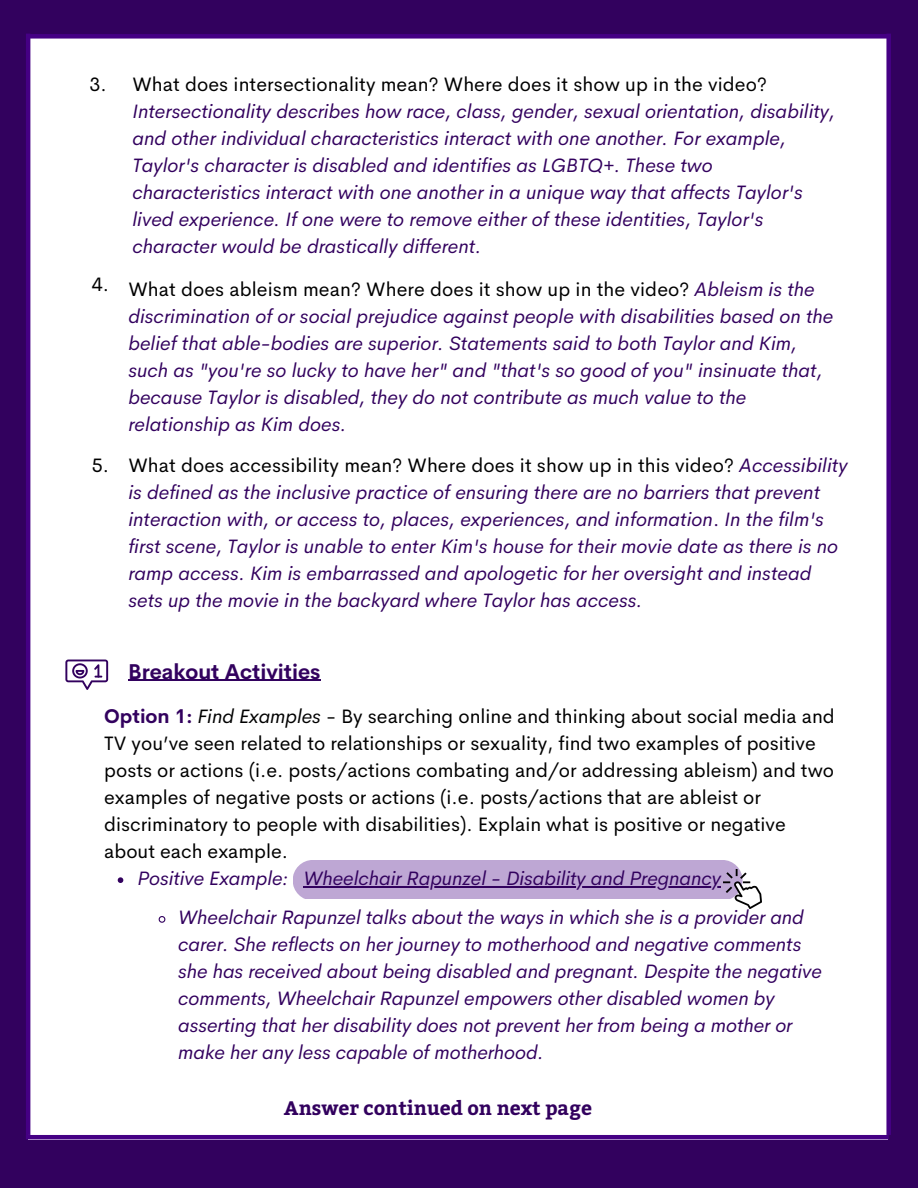
<style>
.page{position:relative;width:918px;height:1188px;background:#32015e}
.page>*{position:absolute;margin:0;border:0;box-sizing:border-box;transform-origin:0 0}
.t1{font:700 21px "Cerebri Sans";color:#32015e}
.t2{font:italic 19.5px/27px "Cerebri Sans";letter-spacing:.005em;color:#32015e}
.t3{font:19.5px/27px "Cerebri Sans";color:#000}
.t4{font:700 19.5px "Bitter";color:#32015e}
.s1{font-style:normal;color:#000}
.s2{font-style:normal}
.s3{font-weight:700;color:#32015e}
.s4{font-style:italic}
</style>
<div class="page">
<div style="left:28px;top:39px;width:860px;height:1100px;background:#fff"></div>
<hr style="left:26px;top:34px;width:4px;height:1101px;background:#450084">
<hr style="left:26px;top:1135px;width:863px;height:4px;background:#450084">
<div style="left:886px;top:34px;width:5px;height:1101px;background:#450084"></div>
<div style="left:29px;top:34px;width:860px;height:5px;background:#450084"></div>
<hr style="left:128px;top:680px;width:193px;height:1px;background:#32015e">
<svg style="left:65px;top:660px;width:43px;height:30px"></svg>
<div style="left:293px;top:860px;width:447px;height:39px;background:#bea7d4"></div>
<img style="left:724px;top:870px;width:38px;height:38px">
<svg style="left:118px;top:877px;width:5px;height:6px"></svg>
<hr style="left:304px;top:886px;width:417px;height:1px;background:#32015e">
<svg style="left:158px;top:916px;width:8px;height:7px"></svg>
<p class="t3" style="left:90px;top:70px;width:19px">3.</p>
<p class="t3" style="left:132px;top:70px;width:636px">What does intersectionality mean? Where does it show up in the video?</p>
<p class="t2" style="left:132px;top:97px;width:704px">Intersectionality describes how race, class, gender, sexual orientation, disability, and other individual characteristics interact with one another. For example, Taylor's character is disabled and identifies as LGBTQ+. These two characteristics interact with one another in a unique way that affects Taylor's lived experience. If one were to remove either of these identities, Taylor's character would be drastically different.</p>
<p class="t3" style="left:92px;top:271px;width:19px">4.</p>
<p class="t2" style="left:128px;top:276px;width:707px"><span class="s1">What does ableism mean? Where does it show up in the video?</span> Ableism is the discrimination of or social prejudice against people with disabilities based on the belief that able-bodies are superior. Statements said to both Taylor and Kim, such as "you're so lucky to have her" and "that's so good of you" insinuate that, because Taylor is disabled, they do not contribute as much value to the relationship as Kim does.</p>
<p class="t3" style="left:92px;top:452px;width:19px">5.</p>
<p class="t2" style="left:128px;top:452px;width:721px"><span class="s1">What does accessibility mean? Where does it show up in this video?</span> Accessibility is defined as the inclusive practice of ensuring there are no barriers that prevent interaction with, or access to, places, experiences, and information<span class="s2">.</span> In the film's first scene, Taylor is unable to enter Kim's house for their movie date as there is no ramp access. Kim is embarrassed and apologetic for her oversight and instead sets up the movie in the backyard where Taylor has access.</p>
<p class="t1" style="left:128px;top:658px;width:194px">Breakout Activities</p>
<p class="t3" style="left:104px;top:703px;width:732px"><span class="s3">Option 1:</span> <span class="s4">Find Examples</span> - By searching online and thinking about social media and TV you’ve seen related to relationships or sexuality, find two examples of positive posts or actions (i.e. posts/actions combating and/or addressing ableism) and two examples of negative posts or actions (i.e. posts/actions that are ableist or discriminatory to people with disabilities). Explain what is positive or negative about each example.</p>
<p class="t2" style="left:137px;top:865px;width:585px">Positive Example: Wheelchair Rapunzel - Disability and Pregnancy</p>
<p class="t2" style="left:178px;top:904px;width:645px">Wheelchair Rapunzel talks about the ways in which she is a provider and carer. She reflects on her journey to motherhood and negative comments she has received about being disabled and pregnant. Despite the negative comments, Wheelchair Rapunzel empowers other disabled women by asserting that her disability does not prevent her from being a mother or make her any less capable of motherhood.</p>
<p class="t4" style="left:284px;top:1094px;width:310px">Answer continued on next page</p>
</div>
